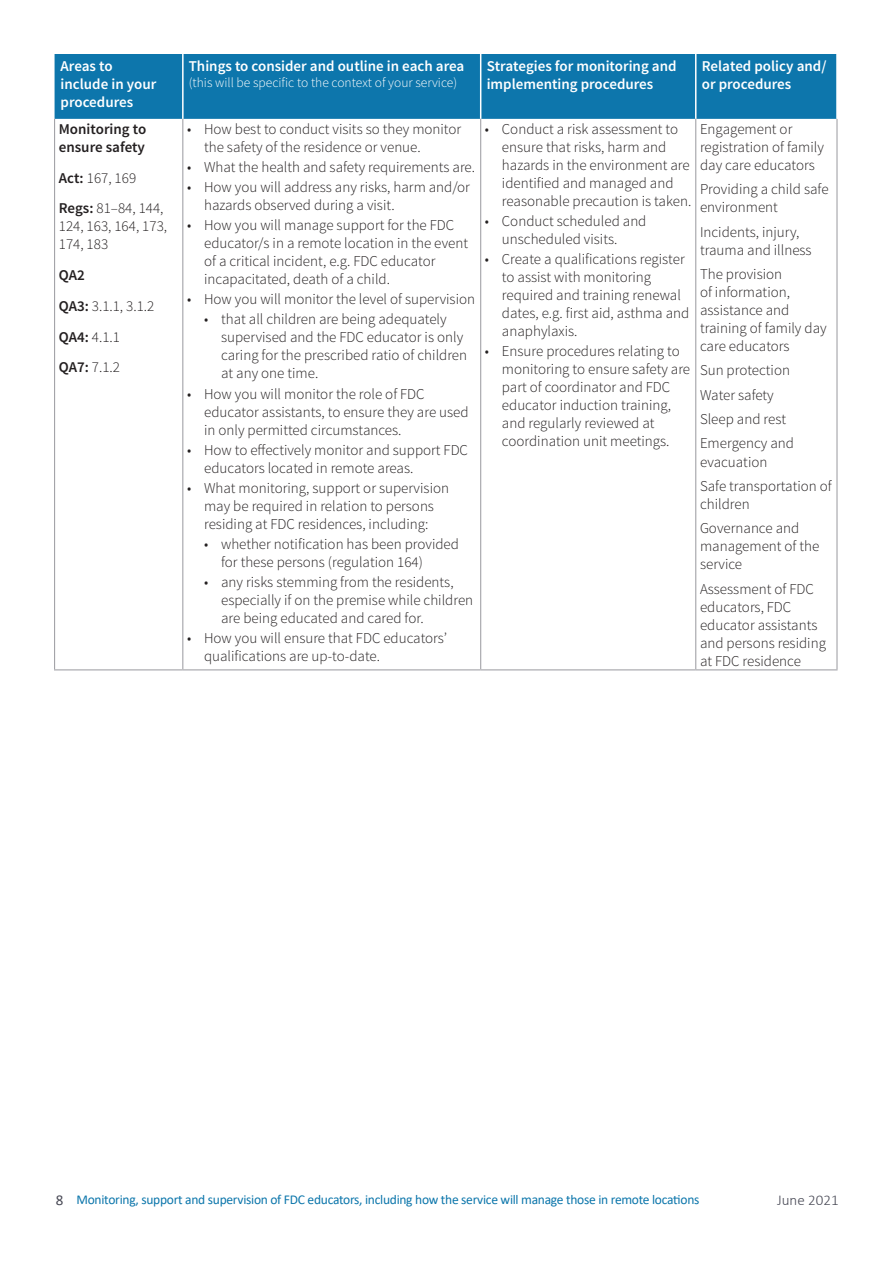
<style>
.page{position:relative;width:893px;height:1263px;background:#fff}
.page>*{position:absolute;margin:0;border:0;box-sizing:border-box;transform-origin:0 0}
.t1{font:300 15px/18px "Source Sans Pro";color:#231f20}
.t2{font:600 15px/18px "Source Sans Pro";color:#fff}
.t3{font:600 15px/18px "Source Sans Pro";color:#231f20}
.t4{font:300 15px "Calibri";color:#494a56}
.t5{font:13.5px "Calibri";letter-spacing:-.02em;color:#0c76ab}
.t6{font:300 13.5px "Source Sans Pro";color:#fff}
.s1{font-weight:600}
.s2{font-size:15px;color:#494a56}
</style>
<div class="page">
<div style="left:55px;top:54px;width:781px;height:65px;background:#0d76ac"></div>
<hr style="left:480px;top:54px;width:1px;height:65px;background:#fff">
<hr style="left:54px;top:119px;width:1px;height:550px;background:#a4a4a9">
<hr style="left:836px;top:119px;width:1px;height:550px;background:#a4a4a9">
<hr style="left:695px;top:54px;width:1px;height:65px;background:#fff">
<hr style="left:182px;top:119px;width:1px;height:550px;background:#a4a4a9">
<hr style="left:480px;top:119px;width:1px;height:550px;background:#a4a4a9">
<hr style="left:695px;top:119px;width:1px;height:550px;background:#a4a4a9">
<hr style="left:54px;top:669px;width:129px;height:1px;background:#a4a4a9">
<hr style="left:183px;top:669px;width:298px;height:1px;background:#a4a4a9">
<hr style="left:481px;top:669px;width:215px;height:1px;background:#a4a4a9">
<hr style="left:696px;top:669px;width:141px;height:1px;background:#a4a4a9">
<hr style="left:182px;top:54px;width:2px;height:65px;background:#fff">
<p class="t2" style="left:61px;top:58px;width:97px">Areas to include in your procedures</p>
<p class="t2" style="left:189px;top:58px;width:277px">Things to consider and outline in each area</p>
<p class="t6" style="left:189px;top:75px;width:270px">(this will be specific to the context of your service)</p>
<p class="t2" style="left:487px;top:58px;width:191px">Strategies for monitoring and implementing procedures</p>
<p class="t2" style="left:702px;top:58px;width:126px">Related policy and/ or procedures</p>
<p class="t3" style="left:59px;top:120px;width:89px">Monitoring to ensure safety</p>
<p class="t1" style="left:59px;top:162px;width:106px;line-height:30.8px"><span class="s1">Act:</span> 167, 169<br><span class="s1">Regs:</span> 81–84, 144,</p>
<p class="t1" style="left:59px;top:217px;width:110px">124, 163, 164, 173,<br>174, 183</p>
<p class="t1" style="left:59px;top:260px;width:97px;line-height:30.8px"><span class="s1">QA2<br>QA3:</span> 3.1.1, 3.1.2<br><span class="s1">QA4:</span> 4.1.1<br><span class="s1">QA7:</span> 7.1.2</p>
<p class="t1" style="left:204px;top:120px;width:259px;text-indent:-17px">• How best to conduct visits so they monitor the safety of the residence or venue.</p>
<p class="t1" style="left:187px;top:158px;width:290px">• What the health and safety requirements are.</p>
<p class="t1" style="left:204px;top:178px;width:267px;text-indent:-17px">• How you will address any risks, harm and/or hazards observed during a visit.</p>
<p class="t1" style="left:204px;top:216px;width:266px;text-indent:-17px">• How you will manage support for the FDC educator/s in a remote location in the event of a critical incident, e.g. FDC educator incapacitated, death of a child.</p>
<p class="t1" style="left:187px;top:290px;width:290px">• How you will monitor the level of supervision</p>
<p class="t1" style="left:221px;top:311px;width:248px;text-indent:-17px">• that all children are being adequately supervised and the FDC educator is only caring for the prescribed ratio of children at any one time.</p>
<p class="t1" style="left:204px;top:385px;width:266px;text-indent:-17px">• How you will monitor the role of FDC educator assistants, to ensure they are used in only permitted circumstances.</p>
<p class="t1" style="left:204px;top:441px;width:265px;text-indent:-17px">• How to effectively monitor and support FDC educators located in remote areas.</p>
<p class="t1" style="left:187px;top:479px;width:264px;text-align:center">• What monitoring, support or supervision may be required in relation to persons residing at FDC residences, including:</p>
<p class="t1" style="left:221px;top:535px;width:239px;text-indent:-17px">• whether notification has been provided for these persons (regulation 164)</p>
<p class="t1" style="left:221px;top:573px;width:254px;text-indent:-17px">• any risks stemming from the residents, especially if on the premise while children are being educated and cared for.</p>
<p class="t1" style="left:204px;top:629px;width:245px;text-indent:-17px">• How you will ensure that FDC educators’ qualifications are up-to-date.</p>
<p class="t1" style="left:502px;top:120px;width:191px;text-indent:-17px">• Conduct a risk assessment to ensure that risks, harm and hazards in the environment are identified and managed and reasonable precaution is taken.</p>
<p class="t1" style="left:502px;top:212px;width:146px;text-indent:-17px">• Conduct scheduled and unscheduled visits.</p>
<p class="t1" style="left:502px;top:250px;width:189px;text-indent:-17px">• Create a qualifications register to assist with monitoring required and training renewal dates, e.g. first aid, asthma and anaphylaxis.</p>
<p class="t1" style="left:502px;top:342px;width:190px;text-indent:-17px">• Ensure procedures relating to monitoring to ensure safety are part of coordinator and FDC educator induction training, and regularly reviewed at coordination unit meetings.</p>
<p class="t1" style="left:700px;top:120px;width:125px">Engagement or registration of family day care educators</p>
<p class="t1" style="left:700px;top:180px;width:130px">Providing a child safe environment</p>
<p class="t1" style="left:700px;top:223px;width:113px">Incidents, injury, trauma and illness</p>
<p class="t1" style="left:700px;top:265px;width:128px">The provision<br>of information, assistance and training of family day care educators</p>
<p class="t1" style="left:700px;top:358px;width:96px;line-height:24.3px">Sun protection<br>Water safety<br>Sleep and rest<br>Emergency and</p>
<p class="t1" style="left:700px;top:449px;width:133px;line-height:24.3px">evacuation<br>Safe transportation of</p>
<p class="t1" style="left:700px;top:492px;width:101px;line-height:24.3px">children<br>Governance and</p>
<p class="t1" style="left:700px;top:537px;width:121px">management of the service</p>
<p class="t1" style="left:700px;top:580px;width:127px">Assessment of FDC educators, FDC educator assistants and persons residing at FDC residence</p>
<p class="t5" style="left:56px;top:1190px;width:645px"><span class="s2">8</span> Monitoring, support and supervision of FDC educators, including how the service will manage those in remote locations</p>
<p class="t4" style="left:777px;top:1190px;width:63px">June 2021</p>
</div>
